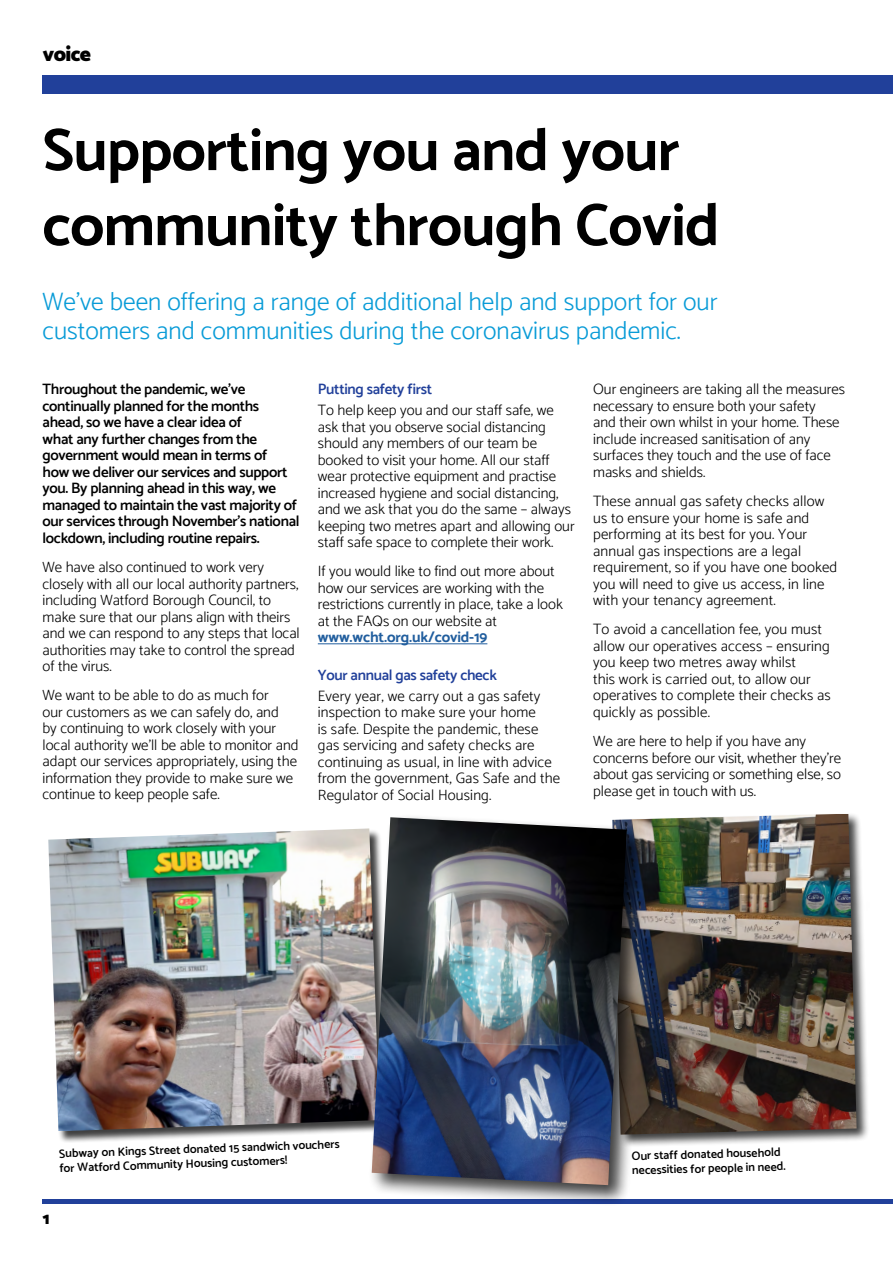
<style>
.page{position:relative;width:893px;height:1263px;background:#fff}
.page>*{position:absolute;margin:0;border:0;box-sizing:border-box;transform-origin:0 0}
.t1{font:700 60px/75px "Catamaran";letter-spacing:-.01em;color:#000}
.t2{font:300 25.5px/28.5px "Catamaran";color:#089bd7}
.t3{font:900 21px "Catamaran";letter-spacing:-.03em;color:#000}
.t4{font:900 16.5px "Catamaran";color:#000}
.t5{font:300 15px/16.5px "Catamaran";color:#000}
.t6{font:600 15px/16.5px "Catamaran";letter-spacing:-.02em;color:#000}
.t7{font:600 15px "Catamaran";letter-spacing:-.02em;color:#21409a}
.t8{font:700 15px "Catamaran";letter-spacing:-.01em;color:#215e9e}
.t9{font:600 12px/14.4px "Catamaran";color:#000}
</style>
<div class="page">
<div style="left:43px;top:1199px;width:850px;height:5px;background:#21409a"></div>
<div style="left:43px;top:75px;width:850px;height:19px;background:#21409a"></div>
<hr style="left:318px;top:643px;width:169px;height:1px;background:#215e9e">
<div style="left:48px;top:828px;width:343px;height:315px;background:#000;opacity:.75"></div>
<img style="left:48px;top:828px;width:320px;height:303px">
<div style="left:611px;top:812px;width:259px;height:336px;background:#000;opacity:.75"></div>
<img style="left:649px;top:814px;width:208px;height:321px">
<div style="left:368px;top:814px;width:281px;height:393px;background:#000;opacity:.75"></div>
<img style="left:372px;top:817px;width:255px;height:368px">
<h3 class="t3" style="left:43px;top:42px;width:50px">voice</h3>
<h1 class="t1" style="left:43px;top:112px;width:678px">Supporting you and your community through Covid</h1>
<h2 class="t2" style="left:43px;top:287px;width:677px">We’ve been offering a range of additional help and support for our customers and communities during the coronavirus pandemic.</h2>
<p class="t6" style="left:43px;top:381px;width:259px">Throughout the pandemic, we’ve continually planned for the months ahead, so we have a clear idea of<br>what any further changes from the government would mean in terms of<br>how we deliver our services and support you. By planning ahead in this way, we managed to maintain the vast majority of our services through November’s national lockdown, including routine repairs.</p>
<p class="t5" style="left:43px;top:559px;width:259px">We have also continued to work very closely with all our local authority partners, including Watford Borough Council, to make sure that our plans align with theirs and we can respond to any steps that local authorities may take to control the spread of the virus.</p>
<p class="t5" style="left:43px;top:687px;width:257px">We want to be able to do as much for<br>our customers as we can safely do, and<br>by continuing to work closely with your local authority we’ll be able to monitor and adapt our services appropriately, using the information they provide to make sure we continue to keep people safe.</p>
<p class="t7" style="left:318px;top:380px;width:116px">Putting safety first</p>
<p class="t5" style="left:318px;top:402px;width:258px">To help keep you and our staff safe, we ask that you observe social distancing should any members of our team be booked to visit your home. All our staff wear protective equipment and practise increased hygiene and social distancing, and we ask that you do the same – always keeping two metres apart and allowing our staff safe space to complete their work.</p>
<p class="t5" style="left:318px;top:563px;width:247px">If you would like to find out more about how our services are working with the restrictions currently in place, take a look at the FAQs on our website at</p>
<p class="t8" style="left:318px;top:628px;width:171px">www.wcht.org.uk/covid-19</p>
<p class="t7" style="left:318px;top:666px;width:181px">Your annual gas safety check</p>
<p class="t5" style="left:318px;top:687px;width:244px">Every year, we carry out a gas safety inspection to make sure your home<br>is safe. Despite the pandemic, these gas servicing and safety checks are continuing as usual, in line with advice from the government, Gas Safe and the Regulator of Social Housing.</p>
<p class="t5" style="left:593px;top:381px;width:253px">Our engineers are taking all the measures necessary to ensure both your safety<br>and their own whilst in your home. These include increased sanitisation of any surfaces they touch and the use of face masks and shields.</p>
<p class="t5" style="left:593px;top:493px;width:246px">These annual gas safety checks allow us to ensure your home is safe and performing at its best for you. Your annual gas inspections are a legal requirement, so if you have one booked you will need to give us access, in line with your tenancy agreement.</p>
<p class="t5" style="left:593px;top:621px;width:239px">To avoid a cancellation fee, you must allow our operatives access – ensuring you keep two metres away whilst<br>this work is carried out, to allow our operatives to complete their checks as quickly as possible.</p>
<p class="t5" style="left:593px;top:733px;width:250px">We are here to help if you have any concerns before our visit, whether they’re about gas servicing or something else, so please get in touch with us.</p>
<p class="t9" style="left:59px;top:1146px;width:282px;rotate:-2deg">Subway on Kings Street donated 15 sandwich vouchers for Watford Community Housing customers!</p>
<p class="t9" style="left:632px;top:1148px;width:155px;rotate:-1deg">Our staff donated household necessities for people in need.</p>
<p class="t4" style="left:43px;top:1209px;width:9px">1</p>
</div>
